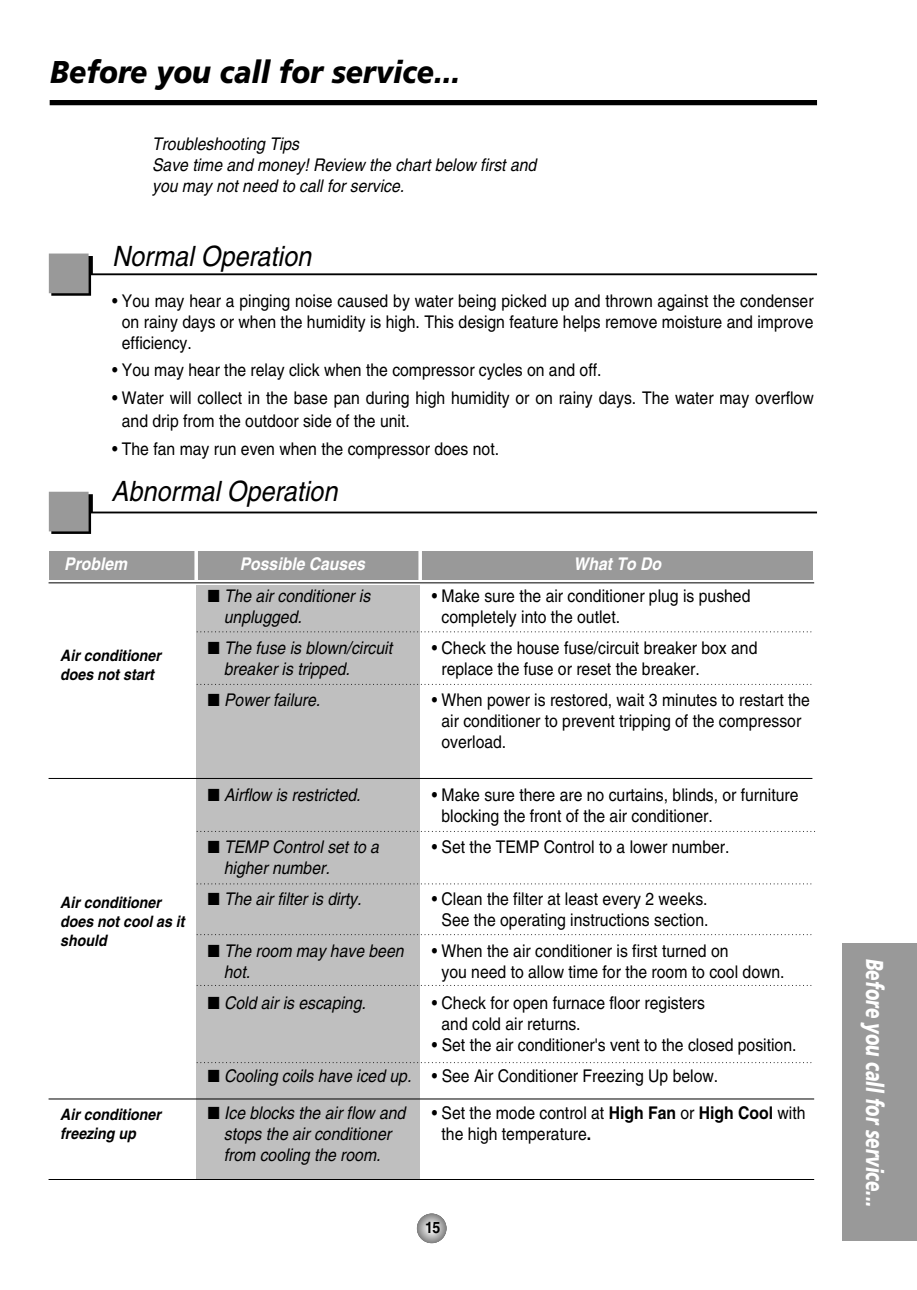
<style>
.page{position:relative;width:917px;height:1290px;background:#fff}
.page>*{position:absolute;margin:0;border:0;box-sizing:border-box;transform-origin:0 0}
.t1{font:italic 900 31.5px "Frutiger";color:#000;scale:.9 1}
.t2{font:italic 28px "Helvetica";color:#000;scale:.9 1}
.t3{font:italic 900 24.5px "Frutiger";color:#fff;scale:.7 1}
.t4{font:17.5px/21px "Helvetica";color:#000;scale:.9 1}
.t5{font:italic 17.5px/21px "Helvetica";color:#000;scale:.9 1}
.t6{font:italic 700 17.5px "Helvetica";color:#fff;scale:.9 1}
.t7{font:italic 700 15.75px/18.9px "Helvetica";color:#000;scale:.9 1}
.t8{font:700 15.75px "Helvetica";color:#000;scale:.9 1}
.s1{font-weight:700}
</style>
<div class="page">
<div style="left:50px;top:100px;width:767px;height:5px;background:#000"></div>
<svg style="left:51px;top:256px;width:766px;height:40px"></svg>
<div style="left:49px;top:253px;width:40px;height:40px;background:#999"></div>
<svg style="left:51px;top:494px;width:766px;height:40px"></svg>
<div style="left:49px;top:492px;width:40px;height:39px;background:#999"></div>
<svg style="left:417px;top:1213px;width:30px;height:30px"></svg>
<svg style="left:417px;top:1213px;width:29px;height:30px"></svg>
<div style="left:417px;top:1214px;width:29px;height:29px;background:#848484;border-radius:50%"></div>
<div style="left:417px;top:1214px;width:29px;height:28px;background:#858585;border-radius:50%"></div>
<div style="left:418px;top:1214px;width:28px;height:28px;background:#898989;border-radius:50%"></div>
<div style="left:418px;top:1214px;width:27px;height:28px;background:#8b8b8b;border-radius:50%"></div>
<div style="left:418px;top:1215px;width:27px;height:27px;background:#8d8d8d;border-radius:50%"></div>
<div style="left:418px;top:1215px;width:27px;height:26px;background:#8f8f8f;border-radius:50%"></div>
<div style="left:419px;top:1215px;width:26px;height:26px;background:#939393;border-radius:50%"></div>
<div style="left:419px;top:1216px;width:25px;height:25px;background:#979797;border-radius:50%"></div>
<div style="left:419px;top:1216px;width:25px;height:24px;background:#999;border-radius:50%"></div>
<div style="left:420px;top:1216px;width:24px;height:24px;background:#9d9d9d;border-radius:50%"></div>
<div style="left:420px;top:1216px;width:23px;height:24px;background:#9e9e9e;border-radius:50%"></div>
<div style="left:420px;top:1217px;width:23px;height:23px;background:#a1a1a1;border-radius:50%"></div>
<div style="left:421px;top:1217px;width:22px;height:22px;background:#a7a7a7;border-radius:50%"></div>
<div style="left:421px;top:1217px;width:21px;height:22px;background:#a8a8a8;border-radius:50%"></div>
<div style="left:421px;top:1218px;width:21px;height:21px;background:#ababab;border-radius:50%"></div>
<div style="left:422px;top:1218px;width:20px;height:20px;background:#b1b1b1;border-radius:50%"></div>
<div style="left:422px;top:1218px;width:19px;height:20px;background:#b2b2b2;border-radius:50%"></div>
<div style="left:422px;top:1219px;width:19px;height:19px;background:#b5b5b5;border-radius:50%"></div>
<div style="left:423px;top:1219px;width:18px;height:18px;background:#bbb;border-radius:50%"></div>
<div style="left:423px;top:1220px;width:17px;height:17px;background:#bfbfbf;border-radius:50%"></div>
<div style="left:423px;top:1220px;width:17px;height:16px;background:#c0c0c0;border-radius:50%"></div>
<div style="left:424px;top:1220px;width:16px;height:16px;background:#c5c5c5;border-radius:50%"></div>
<div style="left:424px;top:1221px;width:15px;height:15px;background:#c9c9c9;border-radius:50%"></div>
<div style="left:424px;top:1221px;width:15px;height:14px;background:#cacaca;border-radius:50%"></div>
<div style="left:425px;top:1221px;width:14px;height:14px;background:#cfcfcf;border-radius:50%"></div>
<div style="left:425px;top:1221px;width:13px;height:14px;background:#d0d0d0;border-radius:50%"></div>
<div style="left:425px;top:1222px;width:13px;height:13px;background:#d3d3d3;border-radius:50%"></div>
<div style="left:426px;top:1222px;width:12px;height:12px;background:#d8d8d8;border-radius:50%"></div>
<div style="left:426px;top:1222px;width:11px;height:12px;background:#dadada;border-radius:50%"></div>
<div style="left:426px;top:1223px;width:11px;height:11px;background:#dcdcdc;border-radius:50%"></div>
<div style="left:427px;top:1223px;width:10px;height:10px;background:#e1e1e1;border-radius:50%"></div>
<div style="left:427px;top:1224px;width:9px;height:9px;background:#e6e6e6;border-radius:50%"></div>
<div style="left:842px;top:943px;width:75px;height:297px;background:#999"></div>
<div style="left:196px;top:585px;width:224px;height:593px;background:#bfbfbf"></div>
<div style="left:49px;top:552px;width:764px;height:28px;background:#999"></div>
<hr style="left:49px;top:778px;width:763px;height:1px;background:#000">
<hr style="left:49px;top:1098px;width:765px;height:1px;background:#000">
<hr style="left:49px;top:1179px;width:765px;height:1px;background:#000">
<hr style="left:49px;top:582px;width:765px;height:1px;background:#000">
<svg style="left:197px;top:631px;width:615px;height:1px"></svg>
<svg style="left:197px;top:684px;width:615px;height:1px"></svg>
<svg style="left:197px;top:831px;width:618px;height:1px"></svg>
<svg style="left:197px;top:883px;width:615px;height:1px"></svg>
<svg style="left:197px;top:934px;width:615px;height:1px"></svg>
<svg style="left:197px;top:985px;width:615px;height:1px"></svg>
<svg style="left:197px;top:1062px;width:615px;height:1px"></svg>
<svg style="left:194px;top:551px;width:4px;height:29px"></svg>
<svg style="left:418px;top:551px;width:4px;height:29px"></svg>
<h1 class="t1" style="left:50px;top:59px;width:457px">Before you call for service...</h1>
<p class="t5" style="left:152px;top:135px;width:428px">Troubleshooting Tips<br>Save time and money! Review the chart below first and you may not need to call for service.</p>
<h2 class="t2" style="left:112px;top:246px;width:223px">Normal Operation</h2>
<p class="t4" style="left:122px;top:292px;width:770px;text-align:justify;text-indent:-10px">• You may hear a pinging noise caused by water being picked up and thrown against the condenser on rainy days or when the humidity is high. This design feature helps remove moisture and improve efficiency.</p>
<p class="t4" style="left:112px;top:361px;width:545px">• You may hear the relay click when the compressor cycles on and off.</p>
<p class="t4" style="left:122px;top:388px;width:770px;line-height:22.8px;text-indent:-10px">• Water will collect in the base pan during high humidity or on rainy days. The water may overflow and drip from the outdoor side of the unit.</p>
<p class="t4" style="left:112px;top:440px;width:432px">• The fan may run even when the compressor does not.</p>
<h2 class="t2" style="left:112px;top:481px;width:252px">Abnormal Operation</h2>
<p class="t6" style="left:64px;top:558px;width:71px">Problem</p>
<p class="t6" style="left:240px;top:558px;width:141px">Possible Causes</p>
<p class="t6" style="left:574px;top:558px;width:99px">What To Do</p>
<p class="t5" style="left:224px;top:587px;width:164px;text-indent:-16px">■ The air conditioner is unplugged.</p>
<p class="t5" style="left:224px;top:639px;width:188px;text-indent:-16px">■ The fuse is blown/circuit breaker is tripped.</p>
<p class="t5" style="left:208px;top:691px;width:127px">■ Power failure.</p>
<p class="t4" style="left:442px;top:587px;width:345px;text-indent:-10px">• Make sure the air conditioner plug is pushed completely into the outlet.</p>
<p class="t4" style="left:442px;top:639px;width:353px;text-indent:-10px">• Check the house fuse/circuit breaker box and replace the fuse or reset the breaker.</p>
<p class="t4" style="left:442px;top:691px;width:411px;text-indent:-10px">• When power is restored, wait 3 minutes to restart the air conditioner to prevent tripping of the compressor overload.</p>
<p class="t7" style="left:60px;top:647px;width:113px">Air conditioner does not start</p>
<p class="t7" style="left:60px;top:894px;width:140px">Air conditioner does not cool as it should</p>
<p class="t7" style="left:60px;top:1106px;width:113px">Air conditioner freezing up</p>
<p class="t5" style="left:208px;top:786px;width:171px">■ Airflow is restricted.</p>
<p class="t5" style="left:224px;top:838px;width:174px;text-indent:-16px">■ TEMP Control set to a higher number.</p>
<p class="t5" style="left:208px;top:890px;width:172px">■ The air filter is dirty.</p>
<p class="t5" style="left:224px;top:942px;width:201px;text-indent:-16px">■ The room may have been hot.</p>
<p class="t5" style="left:208px;top:994px;width:177px">■ Cold air is escaping.</p>
<p class="t5" style="left:208px;top:1067px;width:228px">■ Cooling coils have iced up.</p>
<p class="t5" style="left:208px;top:1104px;width:221px;text-align:center">■ Ice blocks the air flow and stops the air conditioner from cooling the room.</p>
<p class="t4" style="left:442px;top:786px;width:398px;text-indent:-10px">• Make sure there are no curtains, blinds, or furniture blocking the front of the air conditioner.</p>
<p class="t4" style="left:432px;top:838px;width:332px">• Set the TEMP Control to a lower number.</p>
<p class="t4" style="left:432px;top:890px;width:309px;text-align:center">• Clean the filter at least every 2 weeks.<br>See the operating instructions section.</p>
<p class="t4" style="left:442px;top:942px;width:383px;text-indent:-10px">• When the air conditioner is first turned on<br>you need to allow time for the room to cool down.</p>
<p class="t4" style="left:442px;top:993px;width:294px;text-indent:-10px">• Check for open furnace floor registers and cold air returns.</p>
<p class="t4" style="left:432px;top:1035px;width:407px">• Set the air conditioner's vent to the closed position.</p>
<p class="t4" style="left:432px;top:1066px;width:320px">• See Air Conditioner Freezing Up below.</p>
<p class="t4" style="left:442px;top:1104px;width:406px;text-indent:-10px">• Set the mode control at <span class="s1">High Fan</span> or <span class="s1">High Cool</span> with the high temperature<span class="s1">.</span></p>
<p class="t8" style="left:425px;top:1222px;width:18px">15</p>
<h3 class="t3" style="left:885px;top:959px;width:356px;rotate:90deg">Before you call for service...</h3>
</div>
